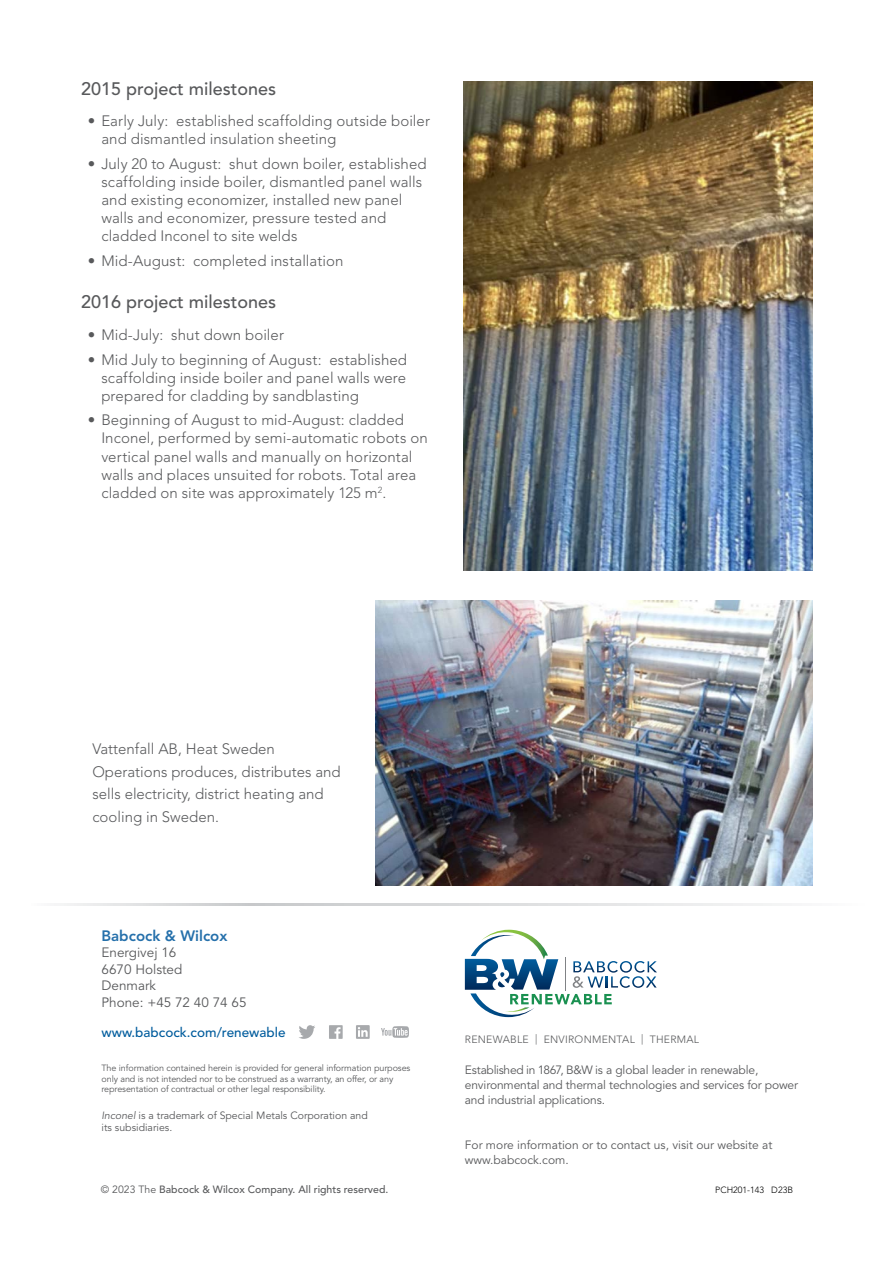
<style>
.page{position:relative;width:894px;height:1264px;background:#fff}
.page>*{position:absolute;margin:0;border:0;box-sizing:border-box;transform-origin:0 0}
.t1{font:500 18px "Avenir LT Std";color:#58595b}
.t2{font:300 15px/18px "Avenir LT Std";letter-spacing:.005em;color:#58595b}
.t3{font:800 15px "Avenir LT Std";color:#2570ab}
.t4{font:13.5px/16.5px "Avenir LT Std";color:#58595b}
.t5{font:500 13.5px "Avenir LT Std";color:#005c9d}
.t6{font:12px/15px "Avenir LT Std";letter-spacing:-.01em;color:#58595b}
.t7{font:10.5px/12px "Avenir LT Std";color:#58595b}
.t8{font:500 10.5px "Avenir LT Std";color:#58595b}
.t9{font:300 10.5px "Avenir LT Std";letter-spacing:.025em;color:#58595b}
.t10{font:9px/10.5px "Avenir LT Std";letter-spacing:-.01em;color:#58595b}
.t11{font:300 9px "Avenir LT Std";color:#000}
.s1{font-style:italic}
.s2{font-weight:400}
</style>
<div class="page">
<svg style="left:60px;top:904px;width:722px;height:1px"></svg>
<svg style="left:381px;top:1026px;width:28px;height:12px"></svg>
<svg style="left:299px;top:1025px;width:16px;height:14px"></svg>
<svg style="left:329px;top:1025px;width:13px;height:14px"></svg>
<svg style="left:356px;top:1025px;width:13px;height:14px"></svg>
<svg style="left:464px;top:929px;width:192px;height:88px"></svg>
<img style="left:463px;top:81px;width:349px;height:489px">
<img style="left:375px;top:600px;width:437px;height:286px">
<p class="t1" style="left:81px;top:78px;width:197px">2015 project milestones</p>
<p class="t2" style="left:101px;top:112px;width:330px;text-indent:-14px">• Early July: established scaffolding outside boiler and dismantled insulation sheeting</p>
<p class="t2" style="left:101px;top:155px;width:327px;text-indent:-14px">• July 20 to August: shut down boiler, established scaffolding inside boiler, dismantled panel walls and existing economizer, installed new panel walls and economizer, pressure tested and cladded Inconel to site welds</p>
<p class="t2" style="left:88px;top:251px;width:257px">• Mid-August: completed installation</p>
<p class="t1" style="left:81px;top:292px;width:197px">2016 project milestones</p>
<p class="t2" style="left:88px;top:326px;width:198px">• Mid-July: shut down boiler</p>
<p class="t2" style="left:101px;top:350px;width:307px;text-align:justify;text-indent:-14px">• Mid July to beginning of August: established scaffolding inside boiler and panel walls were prepared for cladding by sandblasting</p>
<p class="t2" style="left:101px;top:411px;width:328px;text-indent:-14px">• Beginning of August to mid-August: cladded Inconel, performed by semi-automatic robots on vertical panel walls and manually on horizontal walls and places unsuited for robots. Total area cladded on site was approximately 125 m<sup>2</sup>.</p>
<p class="t2" style="left:92px;top:738px;width:250px;line-height:22.5px">Vattenfall AB, Heat Sweden<br>Operations produces, distributes and sells electricity, district heating and cooling in Sweden.</p>
<p class="t3" style="left:101px;top:926px;width:127px">Babcock &amp; Wilcox</p>
<p class="t4" style="left:101px;top:944px;width:146px">Energivej 16<br>6670 Holsted<br>Denmark<br>Phone: +45 72 40 74 65</p>
<p class="t5" style="left:101px;top:1024px;width:185px">www.babcock.com/renewable</p>
<p class="t10" style="left:101px;top:1063px;width:310px">The information contained herein is provided for general information purposes only and is not intended nor to be construed as a warranty, an offer, or any representation of contractual or other legal responsibility.</p>
<p class="t7" style="left:101px;top:1110px;width:268px"><span class="s1">Inconel</span> is a trademark of Special Metals Corporation and its subsidiaries.</p>
<p class="t8" style="left:101px;top:1183px;width:289px"><span class="s2">© 2023 The</span> Babcock &amp; Wilcox Company. All rights reserved.</p>
<p class="t9" style="left:464px;top:1033px;width:236px">RENEWABLE | ENVIRONMENTAL | THERMAL</p>
<p class="t6" style="left:464px;top:1062px;width:335px">Established in 1867, B&amp;W is a global leader in renewable, environmental and thermal technologies and services for power and industrial applications.</p>
<p class="t6" style="left:464px;top:1137px;width:309px">For more information or to contact us, visit our website at www.babcock.com.</p>
<p class="t11" style="left:715px;top:1184px;width:79px">PCH201-143 D23B</p>
</div>
